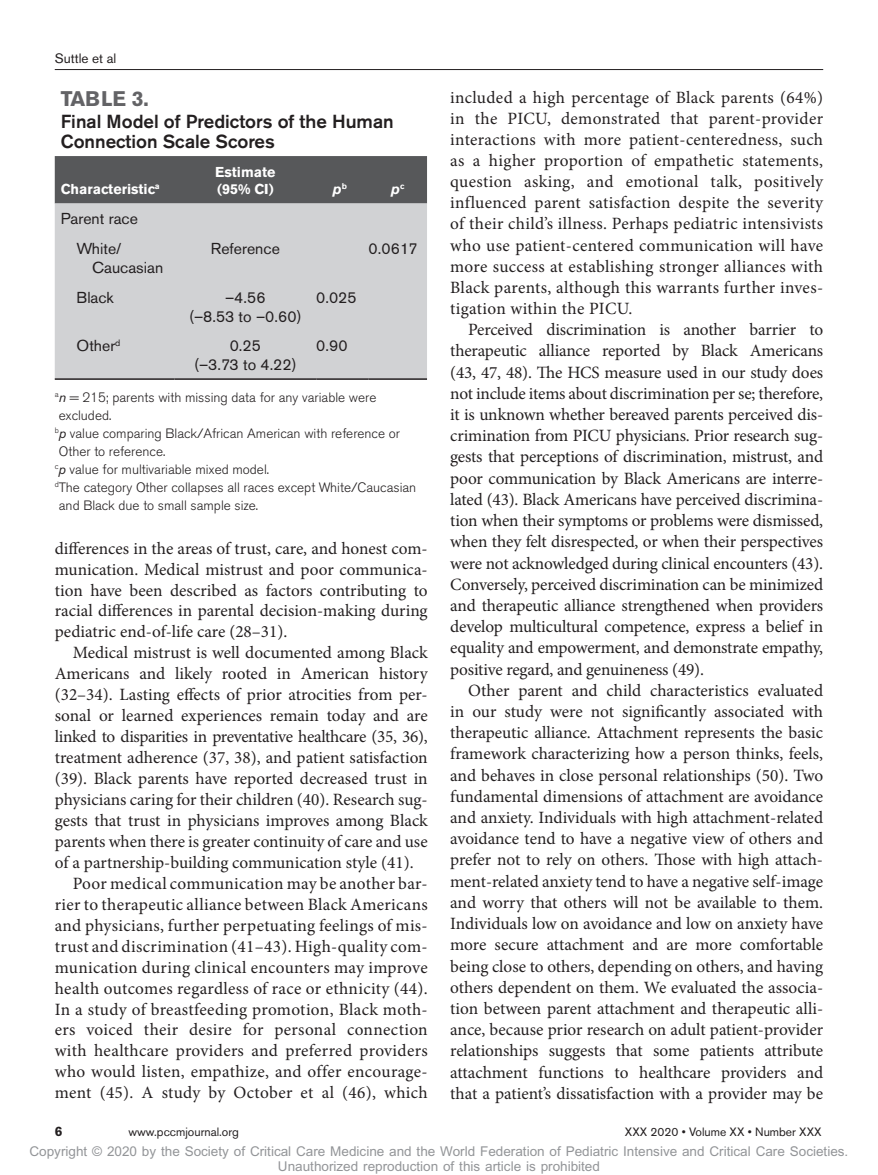
<style>
.page{position:relative;width:878px;height:1175px;background:#fff}
.page>*{position:absolute;margin:0;border:0;box-sizing:border-box;transform-origin:0 0}
.t1{font:700 21px "Akzidenz Grotesk BE";color:#636366}
.t2{font:500 18.75px/19.5px "Akzidenz Grotesk BE";color:#231f20}
.t3{font:17.25px/21.1px "Minion Pro";letter-spacing:.005em;color:#231f20;text-align:justify}
.t4{font:17.25px "Minion Pro";letter-spacing:-.02em;color:#231f20}
.t5{font:15.75px/18.8px "Akzidenz Grotesk BE";color:#231f20;text-align:center}
.t6{font:700 14.25px/17.2px "Akzidenz Grotesk BE";color:#fff}
.t7{font:italic 700 14.25px "Akzidenz Grotesk BE";color:#fff}
.t8{font:300 13.5px "Akzidenz Grotesk BE";color:#231f20}
.t9{font:13.5px/15px "Arial MT Std";color:#939598;text-align:center}
.t10{font:13.5px "Akzidenz Grotesk BE";color:#231f20}
.t11{font:700 13.5px "Akzidenz Grotesk BE";color:#231f20}
.t12{font:12px "Akzidenz Grotesk BE";color:#231f20}
.s1{font-weight:400;font-style:italic}
</style>
<div class="page">
<hr style="left:55px;top:69px;width:768px;height:1px;background:#231f20">
<div style="left:55px;top:156px;width:372px;height:47px;background:#57585a"></div>
<div style="left:55px;top:203px;width:372px;height:175px;background:#d1d2d4"></div>
<hr style="left:55px;top:378px;width:119px;height:2px;background:#231f20">
<hr style="left:174px;top:378px;width:142px;height:2px;background:#231f20">
<hr style="left:316px;top:378px;width:52px;height:2px;background:#231f20">
<hr style="left:368px;top:378px;width:59px;height:2px;background:#231f20">
<p class="t10" style="left:55px;top:50px;width:63px">Suttle et al</p>
<p class="t1" style="left:61px;top:86px;width:89px">TABLE 3.</p>
<p class="t2" style="left:61px;top:112px;width:334px">Final Model of Predictors of the Human<br>Connection Scale Scores</p>
<p class="t6" style="left:61px;top:180px;width:100px">Characteristic<sup>a</sup></p>
<p class="t6" style="left:215px;top:163px;width:62px">Estimate (95% CI)</p>
<p class="t7" style="left:333px;top:180px;width:16px">p<sup>b</sup></p>
<p class="t7" style="left:391px;top:180px;width:15px">p<sup>c</sup></p>
<p class="t5" style="left:61px;top:204px;width:79px;line-height:29.8px">Parent race<br>White/</p>
<p class="t5" style="left:92px;top:258px;width:72px">Caucasian</p>
<p class="t5" style="left:211px;top:239px;width:70px">Reference</p>
<p class="t5" style="left:368px;top:239px;width:51px">0.0617</p>
<p class="t5" style="left:76px;top:288px;width:39px">Black</p>
<p class="t5" style="left:189px;top:288px;width:114px">–4.56<br>(–8.53 to –0.60)</p>
<p class="t5" style="left:316px;top:288px;width:42px">0.025</p>
<p class="t5" style="left:76px;top:336px;width:45px">Other<sup>d</sup></p>
<p class="t5" style="left:194px;top:336px;width:104px">0.25<br>(–3.73 to 4.22)</p>
<p class="t5" style="left:316px;top:336px;width:33px">0.90</p>
<p class="t8" style="left:55px;top:389px;width:323px"><sup>a</sup><span class="s1">n</span> = 215; parents with missing data for any variable were</p>
<p class="t8" style="left:59px;top:407px;width:54px">excluded.</p>
<p class="t8" style="left:55px;top:425px;width:347px"><sup>b</sup><span class="s1">p</span> value comparing Black/African American with reference or</p>
<p class="t8" style="left:59px;top:443px;width:108px">Other to reference.</p>
<p class="t8" style="left:55px;top:461px;width:216px"><sup>c</sup><span class="s1">p</span> value for multivariable mixed model.</p>
<p class="t8" style="left:55px;top:479px;width:363px"><sup>d</sup>The category Other collapses all races except White/Caucasian</p>
<p class="t8" style="left:59px;top:497px;width:201px">and Black due to small sample size.</p>
<p class="t3" style="left:55px;top:537px;width:374px">differences in the areas of trust, care, and honest com&shy;munication. Medical mistrust and poor communica&shy;tion have been described as factors contributing to racial differences in parental decision-making during pediatric end-of-life care (28–31).</p>
<p class="t3" style="left:73px;top:642px;width:356px">Medical mistrust is well documented among Black</p>
<p class="t3" style="left:55px;top:663px;width:374px">Americans and likely rooted in American history</p>
<p class="t3" style="left:55px;top:684px;width:374px">(32–34). Lasting effects of prior atrocities from per-</p>
<p class="t3" style="left:55px;top:705px;width:374px">sonal or learned experiences remain today and are</p>
<p class="t4" style="left:55px;top:725px;width:374px">linked to disparities in preventative healthcare (35, 36),</p>
<p class="t3" style="left:55px;top:747px;width:374px">treatment adherence (37, 38), and patient satisfaction</p>
<p class="t3" style="left:55px;top:768px;width:374px">(39). Black parents have reported decreased trust in</p>
<p class="t3" style="left:55px;top:789px;width:374px">physicians caring for their children (40). Research sug-</p>
<p class="t3" style="left:55px;top:810px;width:374px">gests that trust in physicians improves among Black</p>
<p class="t3" style="left:55px;top:831px;width:374px">parents when there is greater continuity of care and use</p>
<p class="t3" style="left:55px;top:851px;width:360px">of a partnership-building communication style (41).</p>
<p class="t3" style="left:73px;top:872px;width:356px">Poor medical communication may be another bar-</p>
<p class="t3" style="left:55px;top:893px;width:374px">rier to therapeutic alliance between Black Americans</p>
<p class="t3" style="left:55px;top:914px;width:374px">and physicians, further perpetuating feelings of mis-</p>
<p class="t3" style="left:55px;top:935px;width:374px">trust and discrimination (41–43). High-quality com-</p>
<p class="t3" style="left:55px;top:956px;width:374px">munication during clinical encounters may improve</p>
<p class="t3" style="left:55px;top:977px;width:374px">health outcomes regardless of race or ethnicity (44).</p>
<p class="t3" style="left:55px;top:998px;width:374px">In a study of breastfeeding promotion, Black moth-</p>
<p class="t3" style="left:55px;top:1019px;width:374px">ers voiced their desire for personal connection</p>
<p class="t3" style="left:55px;top:1040px;width:374px">with healthcare providers and preferred providers</p>
<p class="t3" style="left:55px;top:1061px;width:374px">who would listen, empathize, and offer encourage-</p>
<p class="t3" style="left:55px;top:1082px;width:374px">ment (45). A study by October et al (46), which</p>
<p class="t3" style="left:450px;top:87px;width:374px">included a high percentage of Black parents (64%) in the PICU, demonstrated that parent-provider interactions with more patient-centeredness, such as a higher proportion of empathetic statements, question asking, and emotional talk, positively influenced parent satisfaction despite the severity of their child’s illness. Perhaps pediatric intensivists who use patient-centered communication will have more success at establishing stronger alliances with Black parents, although this warrants further inves&shy;tigation within the PICU.</p>
<p class="t3" style="left:450px;top:319px;width:374px;text-indent:18px">Perceived discrimination is another barrier to therapeutic alliance reported by Black Americans (43, 47, 48). The HCS measure used in our study does not include items about discrimination per se; therefore, it is unknown whether bereaved parents perceived dis&shy;crimination from PICU physicians. Prior research sug&shy;gests that perceptions of discrimination, mistrust, and poor communication by Black Americans are interre&shy;lated (43). Black Americans have perceived discrimina&shy;tion when their symptoms or problems were dismissed, when they felt disrespected, or when their perspectives were not acknowledged during clinical encounters (43).<br>Conversely, perceived discrimination can be minimized and therapeutic alliance strengthened when providers develop multicultural competence, express a belief in equality and empowerment, and demonstrate empathy, positive regard, and genuineness (49).</p>
<p class="t3" style="left:450px;top:679px;width:374px;text-indent:18px">Other parent and child characteristics evaluated in our study were not significantly associated with therapeutic alliance. Attachment represents the basic framework characterizing how a person thinks, feels, and behaves in close personal relationships (50). Two fundamental dimensions of attachment are avoidance and anxiety. Individuals with high attachment-related avoidance tend to have a negative view of others and prefer not to rely on others. Those with high attach&shy;ment-related anxiety tend to have a negative self-image and worry that others will not be available to them.<br>Individuals low on avoidance and low on anxiety have more secure attachment and are more comfortable being close to others, depending on others, and having others dependent on them. We evaluated the associa&shy;tion between parent attachment and therapeutic alli&shy;ance, because prior research on adult patient-provider relationships suggests that some patients attribute attachment functions to healthcare providers and that a patient’s dissatisfaction with a provider may be</p>
<p class="t11" style="left:55px;top:1123px;width:9px">6</p>
<p class="t12" style="left:128px;top:1125px;width:112px">www.pccmjournal.org</p>
<p class="t12" style="left:625px;top:1125px;width:198px">XXX 2020 • Volume XX • Number XXX</p>
<p class="t9" style="left:29px;top:1144px;width:820px">Copyright © 2020 by the Society of Critical Care Medicine and the World Federation of Pediatric Intensive and Critical Care Societies.<br>Unauthorized reproduction of this article is prohibited</p>
</div>
